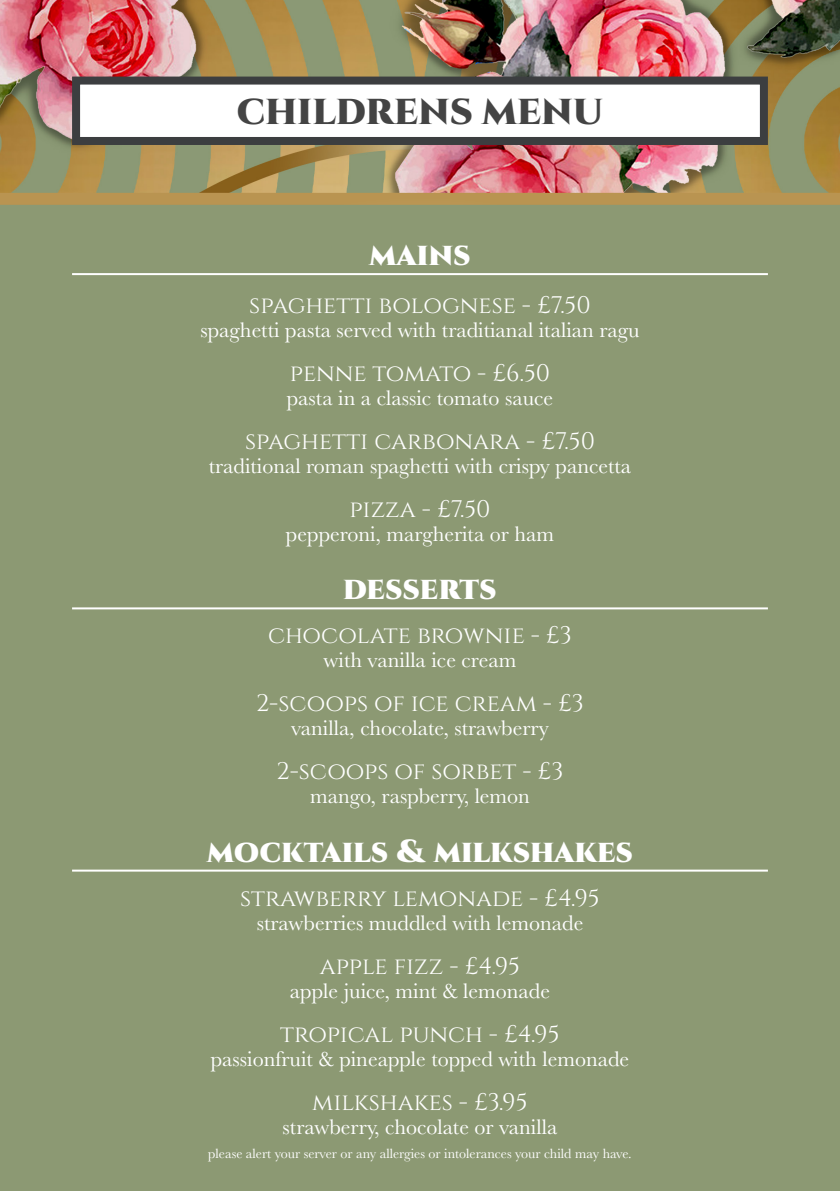
<style>
.page{position:relative;width:840px;height:1191px;background:#fff}
.page>*{position:absolute;margin:0;border:0;box-sizing:border-box;transform-origin:0 0}
.t1{font:900 36px "Cinzel";color:#444}
.t2{font:900 32px "Cinzel";color:#fff}
.t3{font:24px "Cinzel";color:#fff}
.t4{font:22px "Baskerville";color:#fff}
.t5{font:14px "Baskerville";color:#fff}
</style>
<div class="page">
<img style="left:0;top:0;width:839px;height:193px">
<div style="left:72px;top:77px;width:695px;height:68px;background:#fff;border:8px solid #3c3e40"></div>
<div style="left:0;top:193px;width:839px;height:998px;background:#8c9973"></div>
<hr style="left:72px;top:273px;width:695px;height:2px;background:#fff">
<hr style="left:72px;top:607px;width:695px;height:2px;background:#fff">
<hr style="left:72px;top:869px;width:695px;height:2px;background:#fff">
<p class="t1" style="left:236px;top:89px;width:368px">CHILDRENS MENU</p>
<p class="t2" style="left:369px;top:233px;width:103px">mains</p>
<p class="t3" style="left:249px;top:291px;width:343px">SPAGHETTI BOLOGNESE - £7.50</p>
<p class="t4" style="left:200px;top:315px;width:440px">spaghetti pasta served with traditianal italian ragu</p>
<p class="t3" style="left:290px;top:359px;width:261px">PENNE TOMATO - £6.50</p>
<p class="t4" style="left:286px;top:383px;width:268px">pasta in a classic tomato sauce</p>
<p class="t3" style="left:245px;top:427px;width:351px">SPAGHETTI CARBONARA - £7.50</p>
<p class="t4" style="left:209px;top:451px;width:424px">traditional roman spaghetti with crispy pancetta</p>
<p class="t3" style="left:349px;top:495px;width:143px">PIZZA - £7.50</p>
<p class="t4" style="left:286px;top:519px;width:269px">pepperoni, margherita or ham</p>
<p class="t2" style="left:343px;top:568px;width:155px">desserts</p>
<p class="t3" style="left:268px;top:621px;width:305px">CHOCOLATE BROWNIE - £3</p>
<p class="t4" style="left:323px;top:646px;width:194px">with vanilla ice cream</p>
<p class="t3" style="left:256px;top:689px;width:329px">2-SCOOPS OF ICE CREAM - £3</p>
<p class="t4" style="left:291px;top:714px;width:259px">vanilla, chocolate, strawberry</p>
<p class="t3" style="left:276px;top:757px;width:288px">2-SCOOPS OF SORBET - £3</p>
<p class="t4" style="left:310px;top:782px;width:221px">mango, raspberry, lemon</p>
<p class="t2" style="left:207px;top:830px;width:427px">mocktails &amp; milkshakes</p>
<p class="t3" style="left:240px;top:883px;width:361px">STRAWBERRY LEMONADE - £4.95</p>
<p class="t4" style="left:256px;top:908px;width:328px">strawberries muddled with lemonade</p>
<p class="t3" style="left:319px;top:951px;width:202px">APPLE FIZZ - £4.95</p>
<p class="t4" style="left:290px;top:976px;width:261px">apple juice, mint &amp; lemonade</p>
<p class="t3" style="left:280px;top:1019px;width:281px">TROPICAL PUNCH - £4.95</p>
<p class="t4" style="left:211px;top:1044px;width:419px">passionfruit &amp; pineapple topped with lemonade</p>
<p class="t3" style="left:312px;top:1087px;width:217px">MILKSHAKES - £3.95</p>
<p class="t4" style="left:282px;top:1112px;width:276px">strawberry, chocolate or vanilla</p>
<p class="t5" style="left:208px;top:1144px;width:424px">please alert your server or any allergies or intolerances your child may have.</p>
</div>
